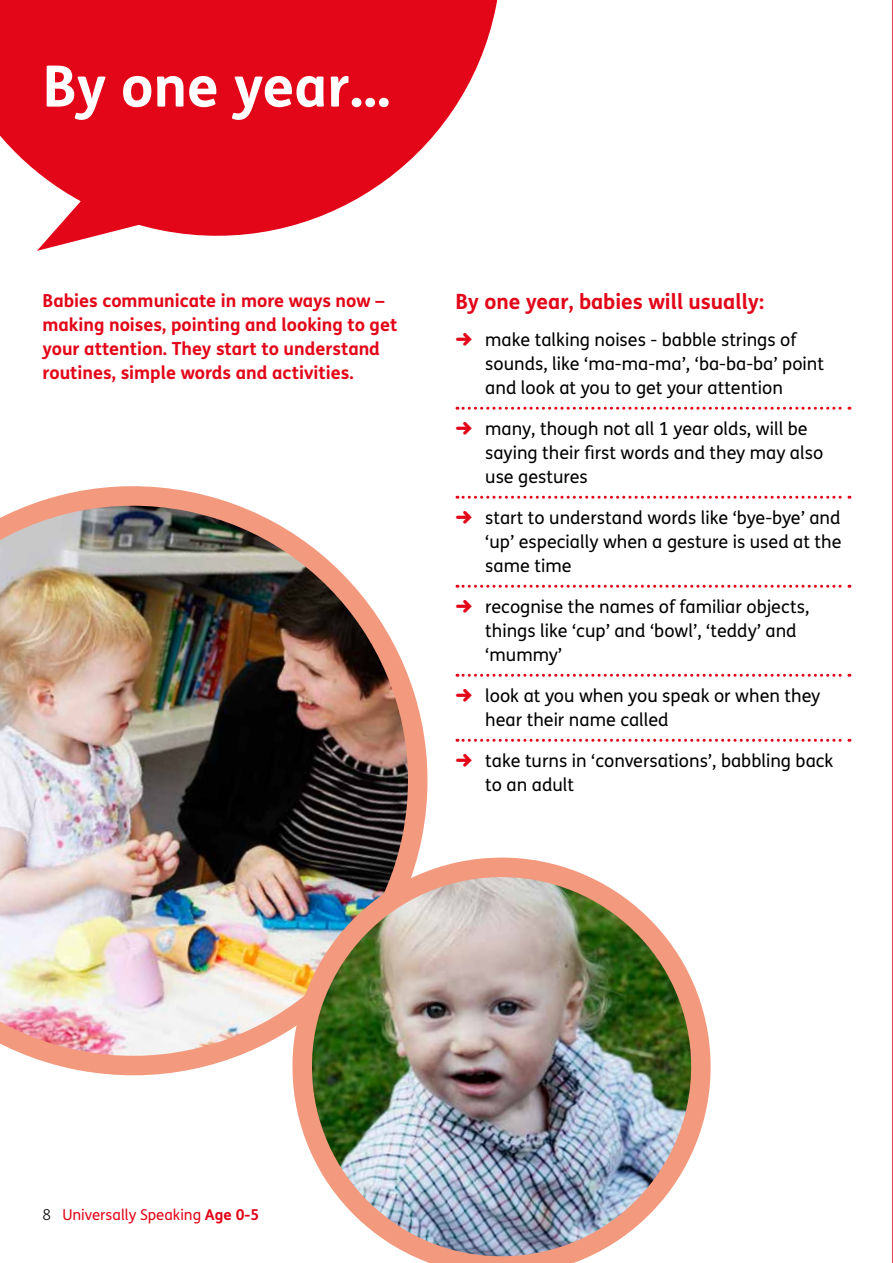
<style>
.page{position:relative;width:893px;height:1263px;background:#fff}
.page>*{position:absolute;margin:0;border:0;box-sizing:border-box;transform-origin:0 0}
.t1{font:700 57px "FS Me";color:#fff}
.t2{font:700 21px "FS Me";color:#e30518}
.t3{font:18px/24px "FS Me";color:#000}
.t4{font:700 18px/24px "FS Me";color:#e30518}
.t5{font:15px "FS Me";color:#e30518}
.s1{font-family:"Click Bits Arrows 1";font-size:21px;color:#e30518}
.s2{font-weight:300;color:#000}
.s3{font-weight:700}
</style>
<div class="page">
<svg style="left:892px;top:0;width:1px;height:1263px"></svg>
<img style="left:0;top:486px;width:464px;height:590px">
<svg style="left:0;top:0;width:498px;height:251px;fill:#e30518"></svg>
<svg style="left:457px;top:407px;width:393px;height:3px"></svg>
<svg style="left:457px;top:496px;width:393px;height:3px"></svg>
<svg style="left:457px;top:585px;width:393px;height:3px"></svg>
<svg style="left:457px;top:674px;width:393px;height:3px"></svg>
<svg style="left:457px;top:739px;width:393px;height:3px"></svg>
<img style="left:291px;top:856px;width:420px;height:407px">
<h1 class="t1" style="left:43px;top:42px;width:350px">By one year...</h1>
<p class="t4" style="left:43px;top:288px;width:356px">Babies communicate in more ways now – making noises, pointing and looking to get your attention. They start to understand routines, simple words and activities.</p>
<p class="t2" style="left:455px;top:285px;width:310px">By one year, babies will usually:</p>
<p class="t3" style="left:485px;top:327px;width:340px;text-indent:-30px"><span class="s1">5</span> make talking noises - babble strings of sounds, like ‘ma-ma-ma’, ‘ba-ba-ba’ point and look at you to get your attention</p>
<p class="t3" style="left:485px;top:416px;width:339px;text-indent:-30px"><span class="s1">5</span> many, though not all 1 year olds, will be saying their first words and they may also use gestures</p>
<p class="t3" style="left:485px;top:505px;width:358px;text-align:justify;text-indent:-30px"><span class="s1">5</span> start to understand words like ‘bye-bye’ and ‘up’ especially when a gesture is used at the same time</p>
<p class="t3" style="left:485px;top:594px;width:326px;text-indent:-30px"><span class="s1">5</span> recognise the names of familiar objects, things like ‘cup’ and ‘bowl’, ‘teddy’ and ‘mummy’</p>
<p class="t3" style="left:485px;top:683px;width:337px;text-indent:-30px"><span class="s1">5</span> look at you when you speak or when they hear their name called</p>
<p class="t3" style="left:485px;top:748px;width:350px;text-indent:-30px"><span class="s1">5</span> take turns in ‘conversations’, babbling back to an adult</p>
<p class="t5" style="left:43px;top:1204px;width:218px"><span class="s2">8</span> Universally Speaking <span class="s3">Age 0-5</span></p>
</div>
